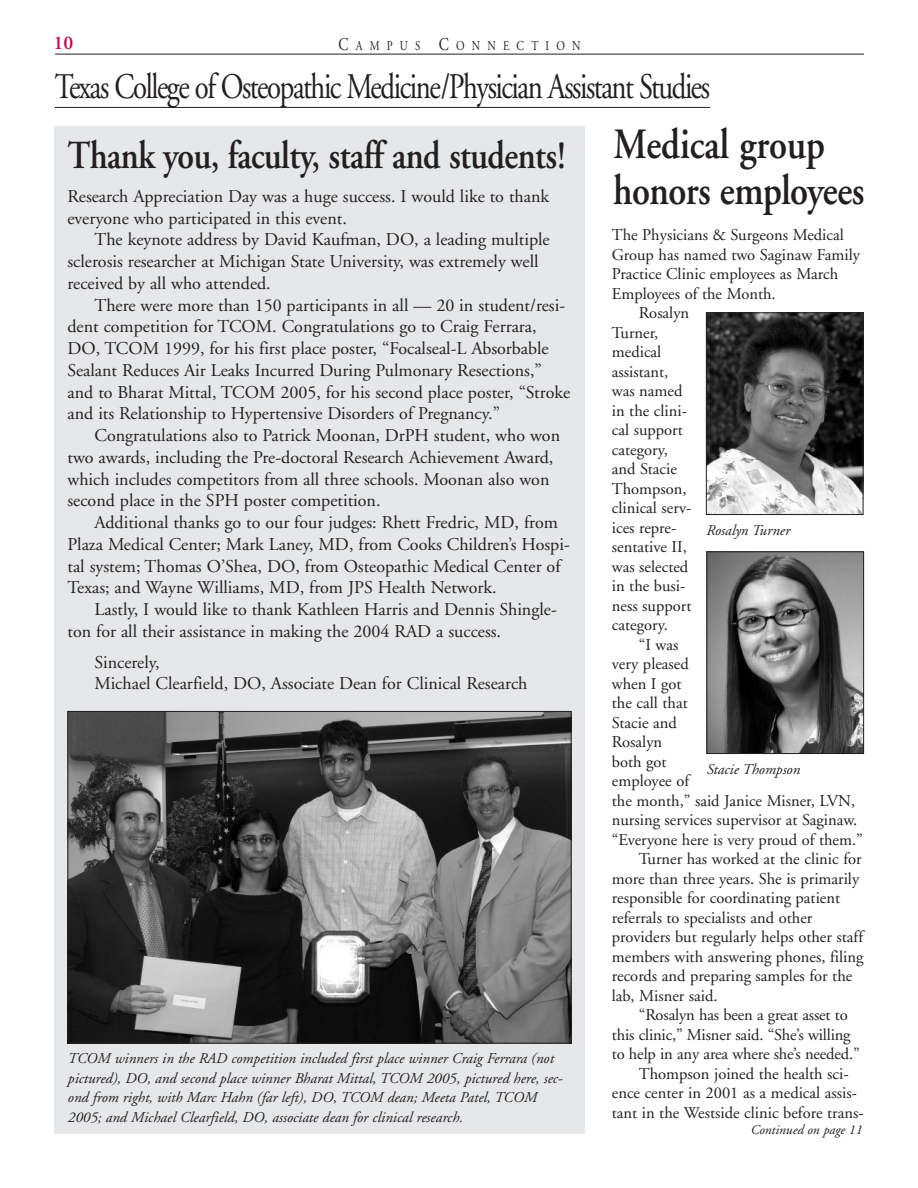
<style>
.page{position:relative;width:918px;height:1188px;background:#fff}
.page>*{position:absolute;margin:0;border:0;box-sizing:border-box;transform-origin:0 0}
.t1{font:600 43.05px/46.5px "Adobe Garamond";letter-spacing:-.015em;color:#231f20;scale:.85 1}
.t2{font:600 39.75px "Adobe Garamond";letter-spacing:-.015em;color:#231f20;scale:.85 1}
.t3{font:36px "Adobe Garamond";letter-spacing:-.05em;color:#231f20;scale:.8 1}
.t4{font:600 19.5px "Adobe Garamond";color:#c50750}
.t5{font:18px/21.8px "Adobe Garamond";color:#231f20}
.t6{font:16.5px "Adobe Garamond";color:#231f20}
.t7{font:italic 15px/19.5px "Adobe Garamond";color:#231f20}
.t8{font:italic 13.5px "Adobe Garamond";color:#231f20}
.t9{font:13.5px "Adobe Garamond";letter-spacing:.665em;color:#231f20;scale:.8 1}
.s1{font-size:18px}
</style>
<div class="page">
<hr style="left:55px;top:54px;width:809px;height:1px;background:#231f20">
<div style="left:54px;top:126px;width:531px;height:1007px;background:#e6e7e9"></div>
<hr style="left:55px;top:107px;width:655px;height:1px;background:#231f20">
<img style="left:70px;top:713px;width:500px;height:329px">
<img style="left:708px;top:314px;width:153px;height:199px">
<div style="left:706px;top:312px;width:157px;height:203px;border:1px solid #231f20"></div>
<img style="left:708px;top:553px;width:154px;height:199px">
<div style="left:706px;top:551px;width:158px;height:203px;border:1px solid #231f20"></div>
<p class="t4" style="left:54px;top:36px;width:21px">10</p>
<p class="t9" style="left:339px;top:40px;width:304px"><span class="s1">C</span>AMPUS <span class="s1">C</span>ONNECTION</p>
<h3 class="t3" style="left:55px;top:72px;width:821px">Texas College of Osteopathic Medicine/Physician Assistant Studies</h3>
<h1 class="t1" style="left:614px;top:125px;width:297px">Medical group honors employees</h1>
<h2 class="t2" style="left:68px;top:140px;width:588px">Thank you, faculty, staff and students!</h2>
<p class="t5" style="left:68px;top:187px;width:483px">Research Appreciation Day was a huge success. I would like to thank everyone who participated in this event.</p>
<p class="t5" style="left:68px;top:230px;width:484px;text-indent:27px">The keynote address by David Kaufman, DO, a leading multiple sclerosis researcher at Michigan State University, was extremely well received by all who attended.</p>
<p class="t5" style="left:68px;top:296px;width:504px;text-indent:27px">There were more than 150 participants in all — 20 in student/resi&shy;dent competition for TCOM. Congratulations go to Craig Ferrara, DO, TCOM 1999, for his first place poster, “Focalseal-L Absorbable Sealant Reduces Air Leaks Incurred During Pulmonary Resections,” and to Bharat Mittal, TCOM 2005, for his second place poster, “Stroke and its Relationship to Hypertensive Disorders of Pregnancy.”</p>
<p class="t5" style="left:68px;top:426px;width:494px;text-indent:27px">Congratulations also to Patrick Moonan, DrPH student, who won two awards, including the Pre-doctoral Research Achievement Award, which includes competitors from all three schools. Moonan also won second place in the SPH poster competition.</p>
<p class="t5" style="left:68px;top:513px;width:504px;text-indent:27px">Additional thanks go to our four judges: Rhett Fredric, MD, from Plaza Medical Center; Mark Laney, MD, from Cooks Children’s Hospi&shy;tal system; Thomas O’Shea, DO, from Osteopathic Medical Center of Texas; and Wayne Williams, MD, from JPS Health Network.</p>
<p class="t5" style="left:68px;top:600px;width:491px;text-indent:27px">Lastly, I would like to thank Kathleen Harris and Dennis Shingle&shy;ton for all their assistance in making the 2004 RAD a success.</p>
<p class="t5" style="left:95px;top:653px;width:434px">Sincerely,<br>Michael Clearfield, DO, Associate Dean for Clinical Research</p>
<p class="t6" style="left:612px;top:229px;width:234px">The Physicians &amp; Surgeons Medical</p>
<p class="t6" style="left:612px;top:248px;width:250px">Group has named two Saginaw Family</p>
<p class="t6" style="left:612px;top:268px;width:228px">Practice Clinic employees as March</p>
<p class="t6" style="left:612px;top:287px;width:165px">Employees of the Month.</p>
<p class="t6" style="left:639px;top:307px;width:52px">Rosalyn</p>
<p class="t6" style="left:612px;top:326px;width:48px">Turner,</p>
<p class="t6" style="left:612px;top:346px;width:51px">medical</p>
<p class="t6" style="left:612px;top:365px;width:58px">assistant,</p>
<p class="t6" style="left:612px;top:385px;width:72px">was named</p>
<p class="t6" style="left:612px;top:404px;width:77px">in the clini-</p>
<p class="t6" style="left:612px;top:424px;width:73px">cal support</p>
<p class="t6" style="left:612px;top:443px;width:57px">category,</p>
<p class="t6" style="left:612px;top:463px;width:67px">and Stacie</p>
<p class="t6" style="left:612px;top:482px;width:76px">Thompson,</p>
<p class="t6" style="left:612px;top:502px;width:81px">clinical serv-</p>
<p class="t6" style="left:612px;top:521px;width:66px">ices repre-</p>
<p class="t6" style="left:612px;top:541px;width:76px">sentative II,</p>
<p class="t6" style="left:612px;top:560px;width:78px">was selected</p>
<p class="t6" style="left:612px;top:580px;width:75px">in the busi-</p>
<p class="t6" style="left:612px;top:599px;width:81px">ness support</p>
<p class="t6" style="left:612px;top:619px;width:57px">category.</p>
<p class="t6" style="left:639px;top:638px;width:41px">“I was</p>
<p class="t6" style="left:612px;top:658px;width:79px">very pleased</p>
<p class="t6" style="left:612px;top:677px;width:71px">when I got</p>
<p class="t6" style="left:612px;top:697px;width:77px">the call that</p>
<p class="t6" style="left:612px;top:716px;width:67px">Stacie and</p>
<p class="t6" style="left:612px;top:736px;width:52px">Rosalyn</p>
<p class="t6" style="left:612px;top:755px;width:56px">both got</p>
<p class="t6" style="left:612px;top:775px;width:79px">employee of</p>
<p class="t6" style="left:612px;top:794px;width:245px">the month,” said Janice Misner, LVN,</p>
<p class="t6" style="left:612px;top:814px;width:247px">nursing services supervisor at Saginaw.</p>
<p class="t6" style="left:612px;top:833px;width:253px">“Everyone here is very proud of them.”</p>
<p class="t6" style="left:639px;top:853px;width:224px">Turner has worked at the clinic for</p>
<p class="t6" style="left:612px;top:872px;width:249px">more than three years. She is primarily</p>
<p class="t6" style="left:612px;top:892px;width:230px">responsible for coordinating patient</p>
<p class="t6" style="left:612px;top:911px;width:202px">referrals to specialists and other</p>
<p class="t6" style="left:612px;top:931px;width:253px">providers but regularly helps other staff</p>
<p class="t6" style="left:612px;top:950px;width:253px">members with answering phones, filing</p>
<p class="t6" style="left:612px;top:969px;width:242px">records and preparing samples for the</p>
<p class="t6" style="left:612px;top:989px;width:107px">lab, Misner said.</p>
<p class="t6" style="left:639px;top:1008px;width:210px">“Rosalyn has been a great asset to</p>
<p class="t6" style="left:612px;top:1028px;width:240px">this clinic,” Misner said. “She’s willing</p>
<p class="t6" style="left:612px;top:1047px;width:249px">to help in any area where she’s needed.”</p>
<p class="t6" style="left:639px;top:1067px;width:211px">Thompson joined the health sci-</p>
<p class="t6" style="left:612px;top:1086px;width:247px">ence center in 2001 as a medical assis-</p>
<p class="t6" style="left:612px;top:1106px;width:253px">tant in the Westside clinic before trans-</p>
<p class="t7" style="left:706px;top:522px;width:85px">Rosalyn Turner</p>
<p class="t7" style="left:707px;top:761px;width:95px">Stacie Thompson</p>
<p class="t7" style="left:68px;top:1050px;width:496px">TCOM winners in the RAD competition included first place winner Craig Ferrara (not pictured), DO, and second place winner Bharat Mittal, TCOM 2005, pictured here, sec&shy;ond from right, with Marc Hahn (far left), DO, TCOM dean; Meeta Patel, TCOM 2005; and Michael Clearfield, DO, associate dean for clinical research.</p>
<p class="t8" style="left:751px;top:1124px;width:113px">Continued on page 11</p>
</div>
